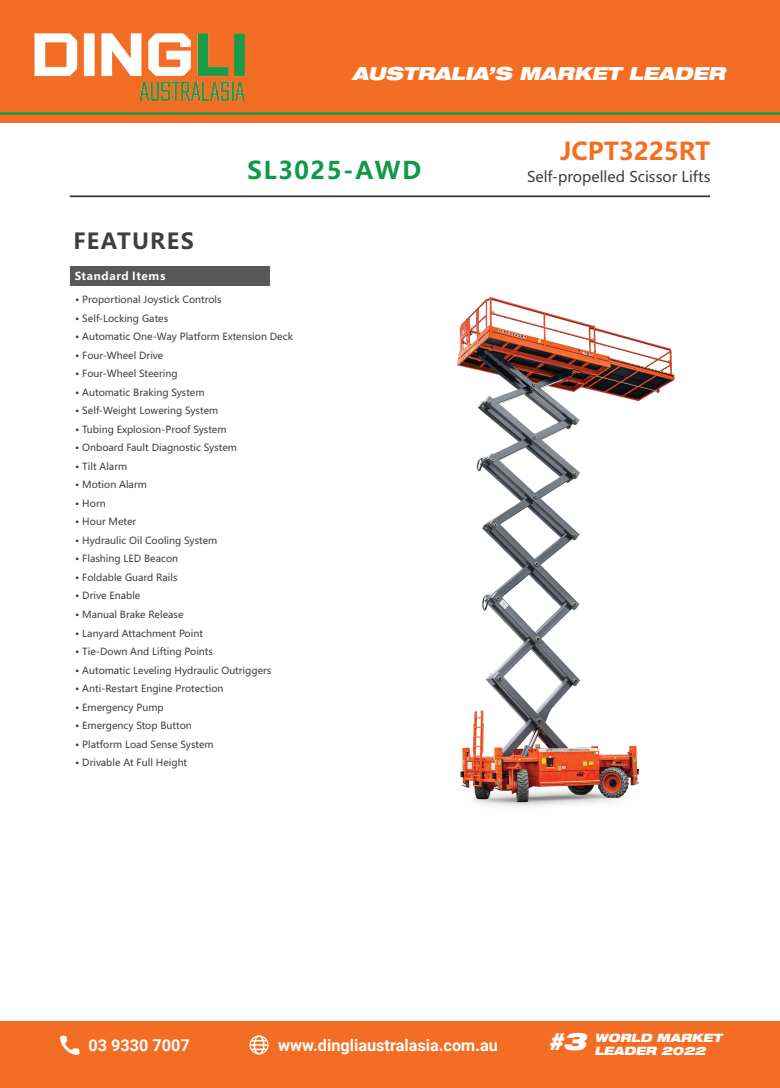
<style>
.page{position:relative;width:780px;height:1088px;background:#fff}
.page>*{position:absolute;margin:0;border:0;box-sizing:border-box;transform-origin:0 0}
.t1{font:700 24.25px "Microsoft Ya Hei";color:#f36e21}
.t2{font:700 24.25px "Microsoft Ya Hei";letter-spacing:.055em;color:#0f9a48}
.t3{font:700 21.88px "Microsoft Ya Hei";letter-spacing:.06em;color:#3e3e3f}
.t4{font:italic 900 expanded 18px "Helvetica Neue LT Pro";color:#fff}
.t5{font:700 16.25px "Roboto";color:#fff}
.t6{font:14.62px "Microsoft Ya Hei";color:#3e3e3f}
.t7{font:italic 900 expanded 11.5px/13.9px "Helvetica Neue LT Pro";color:#fff}
.t8{font:700 10.88px "Microsoft Ya Hei";letter-spacing:.06em;color:#fff}
.t9{font:9.75px "Microsoft Ya Hei";color:#3e3e3f}
</style>
<div class="page">
<div style="left:0;top:0;width:780px;height:122px;background:#f36e24"></div>
<img style="left:34px;top:33px;width:211px;height:68px">
<hr style="left:0;top:112px;width:780px;height:3px;background:#199c48">
<div style="left:0;top:1022px;width:780px;height:66px;background:#f36e24"></div>
<svg style="left:60px;top:1035px;width:20px;height:20px"></svg>
<svg style="left:249px;top:1035px;width:19px;height:19px"></svg>
<div style="left:70px;top:266px;width:200px;height:20px;background:#57585a"></div>
<hr style="left:70px;top:195px;width:640px;height:2px;background:#3e3e3f">
<img style="left:457px;top:297px;width:218px;height:510px">
<h3 class="t4" style="left:352px;top:62px;width:374px">AUSTRALIA’S MARKET LEADER</h3>
<h2 class="t3" style="left:73px;top:226px;width:122px">FEATURES</h2>
<p class="t8" style="left:75px;top:268px;width:92px">Standard Items</p>
<h1 class="t2" style="left:247px;top:154px;width:175px">SL3025-AWD</h1>
<p class="t9" style="left:75px;top:293px;width:148px">• Proportional Joystick Controls</p>
<p class="t9" style="left:75px;top:312px;width:94px">• Self-Locking Gates</p>
<p class="t9" style="left:75px;top:330px;width:219px">• Automatic One-Way Platform Extension Deck</p>
<p class="t9" style="left:75px;top:349px;width:90px">• Four-Wheel Drive</p>
<p class="t9" style="left:75px;top:367px;width:104px">• Four-Wheel Steering</p>
<p class="t9" style="left:75px;top:386px;width:131px">• Automatic Braking System</p>
<p class="t9" style="left:75px;top:404px;width:145px">• Self-Weight Lowering System</p>
<p class="t9" style="left:75px;top:423px;width:153px">• Tubing Explosion-Proof System</p>
<p class="t9" style="left:75px;top:441px;width:163px">• Onboard Fault Diagnostic System</p>
<p class="t9" style="left:75px;top:460px;width:53px">• Tilt Alarm</p>
<p class="t9" style="left:75px;top:478px;width:73px">• Motion Alarm</p>
<p class="t9" style="left:75px;top:497px;width:32px">• Horn</p>
<p class="t9" style="left:75px;top:515px;width:63px">• Hour Meter</p>
<p class="t9" style="left:75px;top:534px;width:144px">• Hydraulic Oil Cooling System</p>
<p class="t9" style="left:75px;top:552px;width:104px">• Flashing LED Beacon</p>
<p class="t9" style="left:75px;top:571px;width:104px">• Foldable Guard Rails</p>
<p class="t9" style="left:75px;top:589px;width:67px">• Drive Enable</p>
<p class="t9" style="left:75px;top:608px;width:110px">• Manual Brake Release</p>
<p class="t9" style="left:75px;top:626px;width:129px">• Lanyard Attachment Point</p>
<p class="t9" style="left:75px;top:645px;width:139px">• Tie-Down And Lifting Points</p>
<p class="t9" style="left:75px;top:663px;width:198px">• Automatic Leveling Hydraulic Outriggers</p>
<p class="t9" style="left:75px;top:682px;width:150px">• Anti-Restart Engine Protection</p>
<p class="t9" style="left:75px;top:700px;width:90px">• Emergency Pump</p>
<p class="t9" style="left:75px;top:719px;width:118px">• Emergency Stop Button</p>
<p class="t9" style="left:75px;top:737px;width:140px">• Platform Load Sense System</p>
<p class="t9" style="left:75px;top:756px;width:114px">• Drivable At Full Height</p>
<h1 class="t1" style="left:560px;top:134px;width:152px">JCPT3225RT</h1>
<h3 class="t6" style="left:527px;top:167px;width:185px">Self-propelled Scissor Lifts</h3>
<h3 class="t5" style="left:88px;top:1034px;width:103px">03 9330 7007</h3>
<h3 class="t5" style="left:278px;top:1034px;width:221px">www.dingliaustralasia.com.au</h3>
<p class="t7" style="left:548px;top:1030px;width:175px;text-indent:46px">WORLD MARKET <sup>#3</sup> LEADER 2022</p>
</div>
